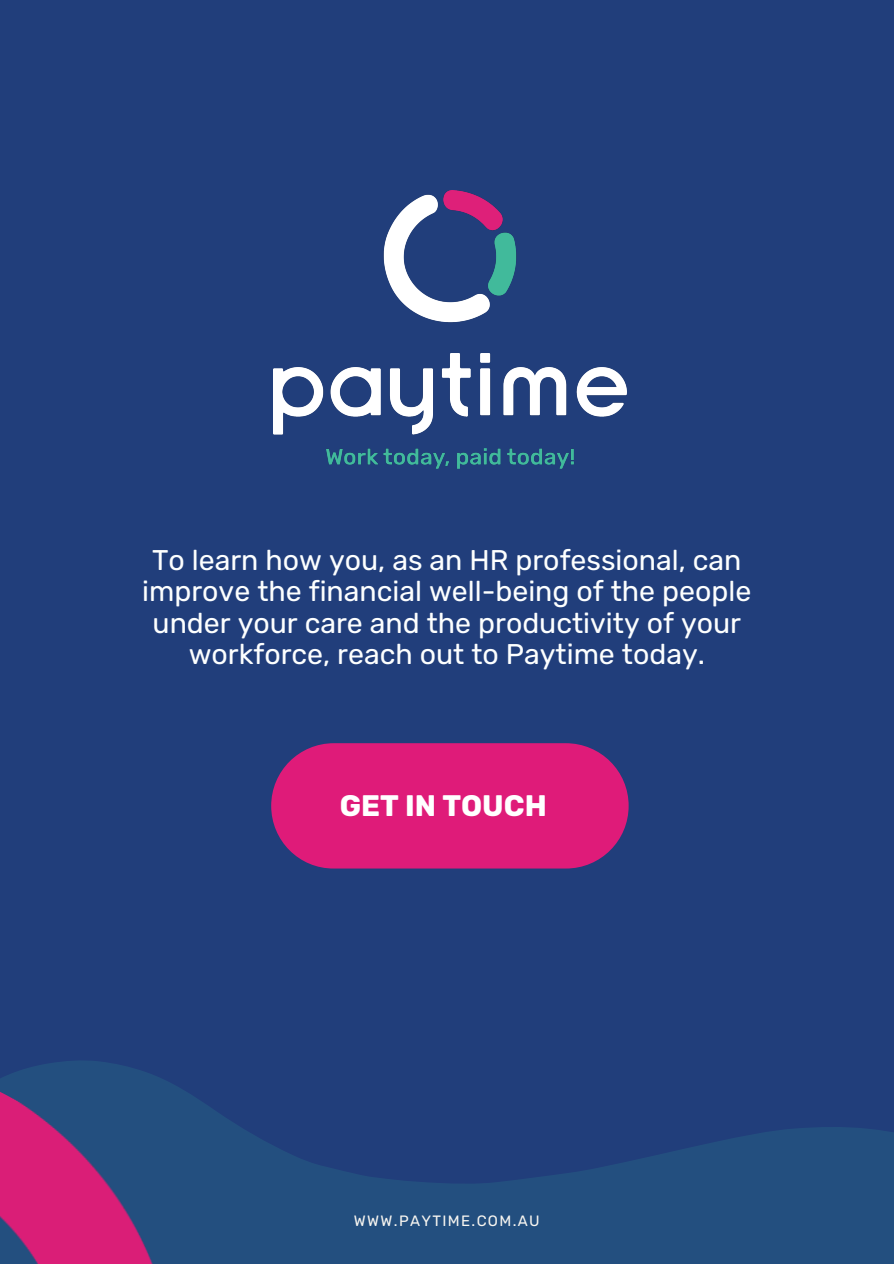
<style>
.page{position:relative;width:894px;height:1264px;background:#fff}
.page>*{position:absolute;margin:0;border:0;box-sizing:border-box;transform-origin:0 0}
.t1{font:700 29.55px "Rubik";color:#fff}
.t2{font:28.5px/31.5px "Rubik";color:#fdffff;text-align:center}
.t3{font:15px "Rubik";letter-spacing:.09em;color:#f8f6f1}
</style>
<div class="page">
<div style="left:0;top:0;width:893px;height:1263px;background:#213e7b"></div>
<svg style="left:377px;top:1127px;width:516px;height:136px;fill:#234f7f"></svg>
<img style="left:0;top:1061px;width:377px;height:202px">
<div style="left:271px;top:743px;width:357px;height:125px;background:#df1b79;border-radius:63px"></div>
<img style="left:274px;top:190px;width:352px;height:278px">
<p class="t2" style="left:142px;top:544px;width:610px">To learn how you, as an HR professional, can improve the financial well-being of the people under your care and the productivity of your workforce, reach out to Paytime today.</p>
<p class="t1" style="left:340px;top:788px;width:208px">GET IN TOUCH</p>
<p class="t3" style="left:354px;top:1211px;width:187px">WWW.PAYTIME.COM.AU</p>
</div>
